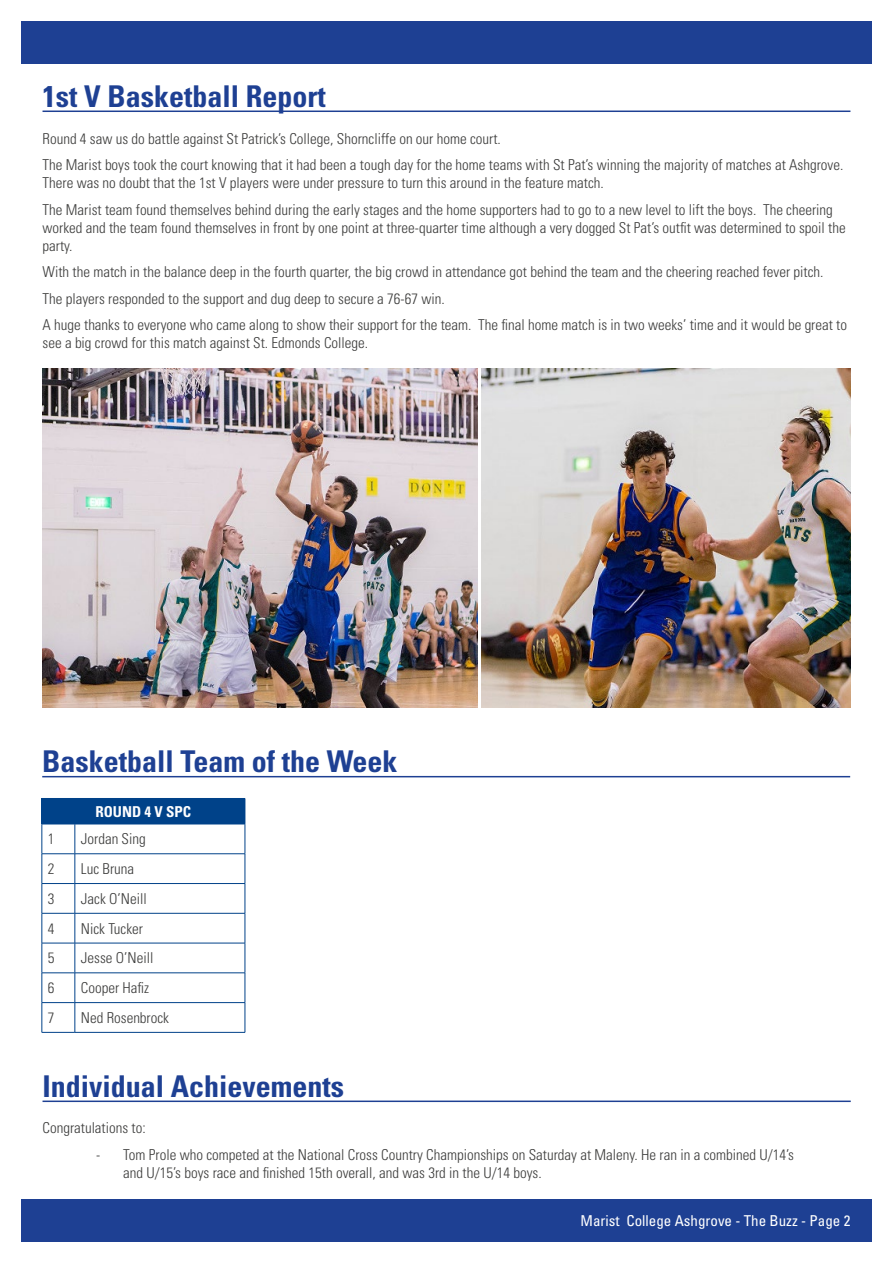
<style>
.page{position:relative;width:893px;height:1263px;background:#fff}
.page>*{position:absolute;margin:0;border:0;box-sizing:border-box;transform-origin:0 0}
.t1{font:700 condensed 30px "Univers LT Std";color:#1e4093}
.t2{font:300 condensed 15px/26.5px "Univers LT Std";color:#3c3c3b}
.t3{font:condensed 15px "Univers LT Std";color:#fff}
.t4{font:700 condensed 15px "Univers LT Std";color:#fff}
</style>
<div class="page">
<div style="left:21px;top:1199px;width:851px;height:43px;background:#1e4093"></div>
<div style="left:21px;top:21px;width:851px;height:43px;background:#1e4093"></div>
<hr style="left:43px;top:1100px;width:808px;height:2px;background:#1e4093">
<hr style="left:43px;top:111px;width:807px;height:1px;background:#1e4093">
<hr style="left:42px;top:776px;width:808px;height:1px;background:#1e4093">
<div style="left:42px;top:798px;width:203px;height:26px;background:#004289"></div>
<hr style="left:42px;top:853px;width:33px;height:1px;background:#004289">
<hr style="left:75px;top:853px;width:170px;height:1px;background:#004289">
<hr style="left:42px;top:883px;width:33px;height:1px;background:#004289">
<hr style="left:75px;top:883px;width:170px;height:1px;background:#004289">
<svg style="left:75px;top:825px;width:1px;height:88px"></svg>
<svg style="left:245px;top:799px;width:1px;height:114px"></svg>
<hr style="left:42px;top:913px;width:33px;height:1px;background:#004289">
<hr style="left:42px;top:913px;width:1px;height:30px;background:#004289">
<hr style="left:75px;top:913px;width:170px;height:1px;background:#004289">
<hr style="left:75px;top:913px;width:1px;height:30px;background:#004289">
<hr style="left:245px;top:913px;width:1px;height:30px;background:#004289">
<hr style="left:42px;top:943px;width:33px;height:1px;background:#004289">
<hr style="left:42px;top:943px;width:1px;height:30px;background:#004289">
<hr style="left:75px;top:943px;width:170px;height:1px;background:#004289">
<hr style="left:75px;top:943px;width:1px;height:30px;background:#004289">
<hr style="left:245px;top:943px;width:1px;height:30px;background:#004289">
<hr style="left:42px;top:972px;width:33px;height:1px;background:#004289">
<hr style="left:75px;top:972px;width:170px;height:1px;background:#004289">
<hr style="left:42px;top:1002px;width:33px;height:1px;background:#004289">
<svg style="left:42px;top:973px;width:1px;height:59px"></svg>
<hr style="left:75px;top:1002px;width:170px;height:1px;background:#004289">
<svg style="left:75px;top:973px;width:1px;height:59px"></svg>
<svg style="left:245px;top:973px;width:1px;height:59px"></svg>
<hr style="left:42px;top:1032px;width:33px;height:1px;background:#004289">
<hr style="left:75px;top:1032px;width:170px;height:1px;background:#004289">
<svg style="left:42px;top:825px;width:1px;height:88px"></svg>
<hr style="left:42px;top:824px;width:33px;height:1px;background:#004289">
<hr style="left:75px;top:824px;width:170px;height:1px;background:#004289">
<img style="left:43px;top:369px;width:435px;height:339px">
<img style="left:482px;top:369px;width:369px;height:339px">
<h1 class="t1" style="left:43px;top:78px;width:285px">1st V Basketball Report</h1>
<p class="t2" style="left:43px;top:125px;width:802px">Round 4 saw us do battle against St Patrick’s College, Shorncliffe on our home court.<br>The Marist boys took the court knowing that it had been a tough day for the home teams with St Pat’s winning the majority of matches at Ashgrove.</p>
<p class="t2" style="left:43px;top:170px;width:792px">There was no doubt that the 1st V players were under pressure to turn this around in the feature match.<br>The Marist team found themselves behind during the early stages and the home supporters had to go to a new level to lift the boys. The cheering</p>
<p class="t2" style="left:43px;top:218px;width:805px;line-height:18px">worked and the team found themselves in front by one point at three-quarter time although a very dogged St Pat’s outfit was determined to spoil the party.</p>
<p class="t2" style="left:43px;top:259px;width:806px">With the match in the balance deep in the fourth quarter, the big crowd in attendance got behind the team and the cheering reached fever pitch.<br>The players responded to the support and dug deep to secure a 76-67 win.<br>A huge thanks to everyone who came along to show their support for the team. The final home match is in two weeks’ time and it would be great to</p>
<p class="t2" style="left:43px;top:330px;width:327px">see a big crowd for this match against St. Edmonds College.</p>
<h1 class="t1" style="left:42px;top:743px;width:357px">Basketball Team of the Week</h1>
<p class="t4" style="left:95px;top:802px;width:97px">ROUND 4 V SPC</p>
<p class="t2" style="left:48px;top:826px;width:8px">1</p>
<p class="t2" style="left:81px;top:826px;width:66px">Jordan Sing</p>
<p class="t2" style="left:48px;top:855px;width:8px">2</p>
<p class="t2" style="left:81px;top:855px;width:55px">Luc Bruna</p>
<p class="t2" style="left:48px;top:885px;width:8px">3</p>
<p class="t2" style="left:81px;top:885px;width:67px">Jack O’Neill</p>
<p class="t2" style="left:48px;top:915px;width:8px">4</p>
<p class="t2" style="left:81px;top:915px;width:64px">Nick Tucker</p>
<p class="t2" style="left:48px;top:945px;width:8px">5</p>
<p class="t2" style="left:81px;top:945px;width:74px">Jesse O’Neill</p>
<p class="t2" style="left:48px;top:974px;width:8px">6</p>
<p class="t2" style="left:81px;top:974px;width:70px">Cooper Hafiz</p>
<p class="t2" style="left:48px;top:1004px;width:8px">7</p>
<p class="t2" style="left:81px;top:1004px;width:90px">Ned Rosenbrock</p>
<h1 class="t1" style="left:43px;top:1068px;width:303px">Individual Achievements</h1>
<p class="t2" style="left:43px;top:1115px;width:105px">Congratulations to:</p>
<p class="t2" style="left:123px;top:1146px;width:672px;line-height:18px;text-indent:-27px">- Tom Prole who competed at the National Cross Country Championships on Saturday at Maleny. He ran in a combined U/14’s and U/15’s boys race and finished 15th overall, and was 3rd in the U/14 boys.</p>
<p class="t3" style="left:580px;top:1211px;width:271px">Marist College Ashgrove - The Buzz - Page 2</p>
</div>
